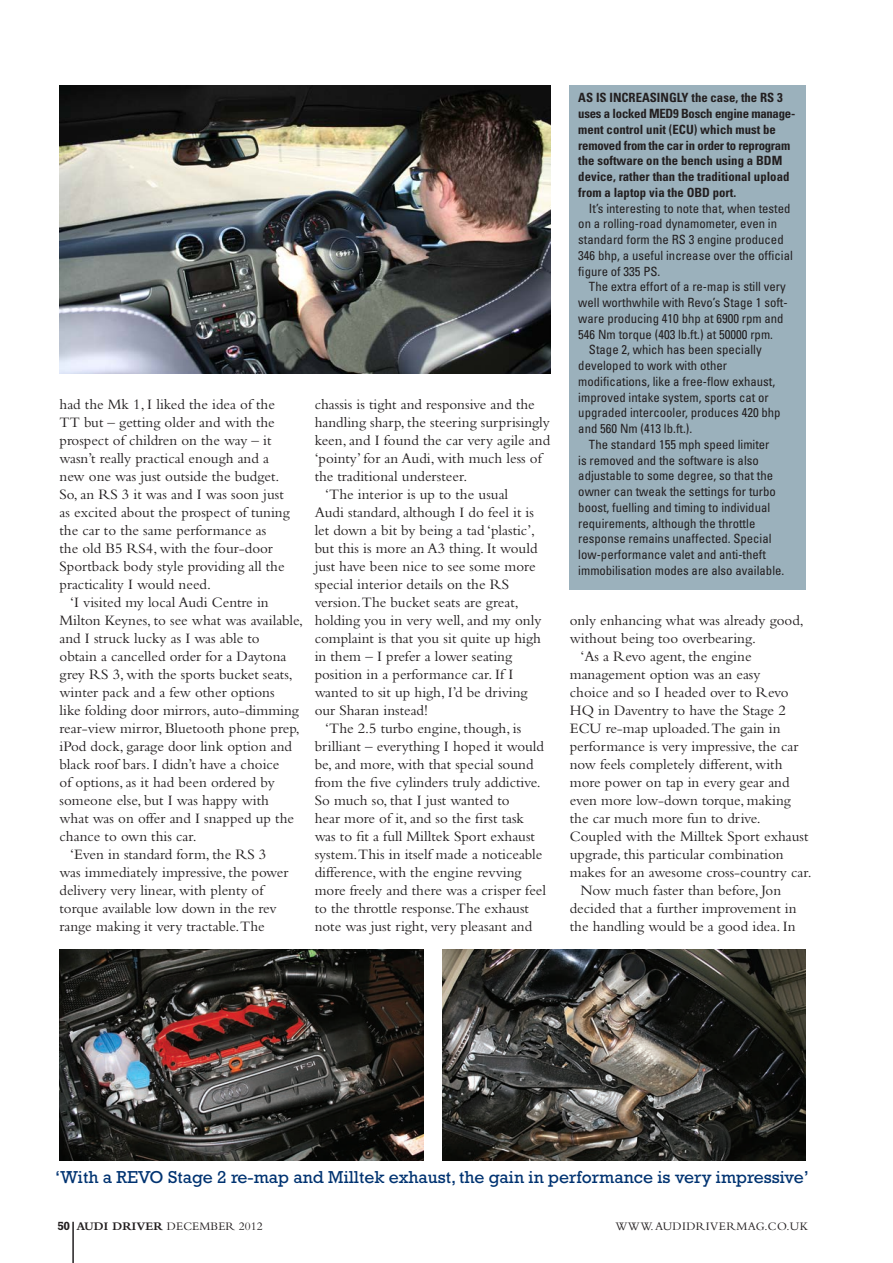
<style>
.page{position:relative;width:893px;height:1263px;background:#fff}
.page>*{position:absolute;margin:0;border:0;box-sizing:border-box;transform-origin:0 0}
.Pull_quote_1{font:17.55px "Rockwell";color:#013371}
.Body_1{font:15px/18px "Bembo";color:#231f20}
.Figures_table{font:condensed 12.75px/15.8px "Univers";color:#231f20}
.Figures_table-2{font:700 condensed 12.75px/15.8px "Univers";color:#231f20}
.t1{font:12px "Bembo";letter-spacing:.01em;color:#231f20}
.t2{font:12px "Bembo";letter-spacing:.03em;color:#231f20}
.s1{font-family:"Rockwell";font-weight:700}
.s2{font-weight:700}
</style>
<div class="page">
<div style="left:570px;top:85px;width:236px;height:504px;background:#9bb1bc"></div>
<hr style="left:72px;top:1222px;width:2px;height:41px;background:#231f20">
<img style="left:60px;top:85px;width:491px;height:288px">
<img style="left:60px;top:949px;width:363px;height:212px">
<img style="left:442px;top:949px;width:364px;height:212px">
<p class="Body_1" style="left:60px;top:395px;width:232px">had the Mk 1, I liked the idea of the TT but – getting older and with the prospect of children on the way – it wasn’t really practical enough and a new one was just outside the budget.<br>So, an RS 3 it was and I was soon just as excited about the prospect of tuning the car to the same performance as<br>the old B5 RS4, with the four-door Sportback body style providing all the practicality I would need.</p>
<p class="Body_1" style="left:60px;top:593px;width:245px;text-indent:11px">‘I visited my local Audi Centre in Milton Keynes, to see what was available, and I struck lucky as I was able to<br>obtain a cancelled order for a Daytona grey RS 3, with the sports bucket seats, winter pack and a few other options<br>like folding door mirrors, auto-dimming rear-view mirror, Bluetooth phone prep, iPod dock, garage door link option and black roof bars. I didn’t have a choice<br>of options, as it had been ordered by someone else, but I was happy with<br>what was on offer and I snapped up the chance to own this car.</p>
<p class="Body_1" style="left:60px;top:845px;width:230px;text-indent:11px">‘Even in standard form, the RS 3 was immediately impressive, the power delivery very linear, with plenty of torque available low down in the rev range making it very tractable.The</p>
<p class="Body_1" style="left:315px;top:395px;width:237px">chassis is tight and responsive and the handling sharp, the steering surprisingly keen, and I found the car very agile and ‘pointy’ for an Audi, with much less of the traditional understeer.</p>
<p class="Body_1" style="left:315px;top:485px;width:228px;text-indent:11px">‘The interior is up to the usual<br>Audi standard, although I do feel it is let down a bit by being a tad ‘plastic’, but this is more an A3 thing. It would just have been nice to see some more special interior details on the RS version.The bucket seats are great, holding you in very well, and my only complaint is that you sit quite up high in them – I prefer a lower seating position in a performance car. If I wanted to sit up high, I’d be driving our Sharan instead!</p>
<p class="Body_1" style="left:315px;top:719px;width:233px;text-indent:11px">‘The 2.5 turbo engine, though, is brilliant – everything I hoped it would be, and more, with that special sound from the five cylinders truly addictive.<br>So much so, that I just wanted to<br>hear more of it, and so the first task was to fit a full Milltek Sport exhaust system.This in itself made a noticeable difference, with the engine revving more freely and there was a crisper feel to the throttle response.The exhaust note was just right, very pleasant and</p>
<p class="Figures_table-2" style="left:578px;top:90px;width:218px">AS IS INCREASINGLY the case, the RS 3 uses a locked MED9 Bosch engine manage&shy;ment control unit (ECU) which must be removed from the car in order to reprogram the software on the bench using a BDM device, rather than the traditional upload from a laptop via the OBD port.</p>
<p class="Figures_table" style="left:578px;top:200px;width:216px;text-indent:11px">It’s interesting to note that, when tested on a rolling-road dynamometer, even in standard form the RS 3 engine produced 346 bhp, a useful increase over the official figure of 335 PS.</p>
<p class="Figures_table" style="left:578px;top:279px;width:211px;text-indent:11px">The extra effort of a re-map is still very well worthwhile with Revo’s Stage 1 soft&shy;ware producing 410 bhp at 6900 rpm and 546 Nm torque (403 lb.ft.) at 50000 rpm.</p>
<p class="Figures_table" style="left:578px;top:342px;width:204px;text-indent:11px">Stage 2, which has been specially developed to work with other modifications, like a free-flow exhaust, improved intake system, sports cat or upgraded intercooler, produces 420 bhp and 560 Nm (413 lb.ft.).</p>
<p class="Figures_table" style="left:578px;top:436px;width:208px;text-indent:11px">The standard 155 mph speed limiter<br>is removed and the software is also adjustable to some degree, so that the owner can tweak the settings for turbo boost, fuelling and timing to individual requirements, although the throttle response remains unaffected. Special low-performance valet and anti-theft immobilisation modes are also available.</p>
<p class="Body_1" style="left:570px;top:611px;width:235px">only enhancing what was already good, without being too overbearing.</p>
<p class="Body_1" style="left:570px;top:647px;width:243px;text-indent:11px">‘As a Revo agent, the engine management option was an easy<br>choice and so I headed over to Revo HQ in Daventry to have the Stage 2<br>ECU re-map uploaded.The gain in performance is very impressive, the car now feels completely different, with more power on tap in every gear and even more low-down torque, making the car much more fun to drive.<br>Coupled with the Milltek Sport exhaust upgrade, this particular combination makes for an awesome cross-country car.</p>
<p class="Body_1" style="left:570px;top:881px;width:228px;text-align:center">Now much faster than before, Jon decided that a further improvement in the handling would be a good idea. In</p>
<p class="Pull_quote_1" style="left:55px;top:1167px;width:755px">‘With a REVO Stage 2 re-map and Milltek exhaust, the gain in performance is very impressive’</p>
<p class="t1" style="left:57px;top:1219px;width:207px"><span class="s1">50</span> <span class="s2">AUDI DRIVER</span> DECEMBER 2012</p>
<p class="t2" style="left:616px;top:1219px;width:194px">WWW.AUDIDRIVERMAG.CO.UK</p>
</div>
